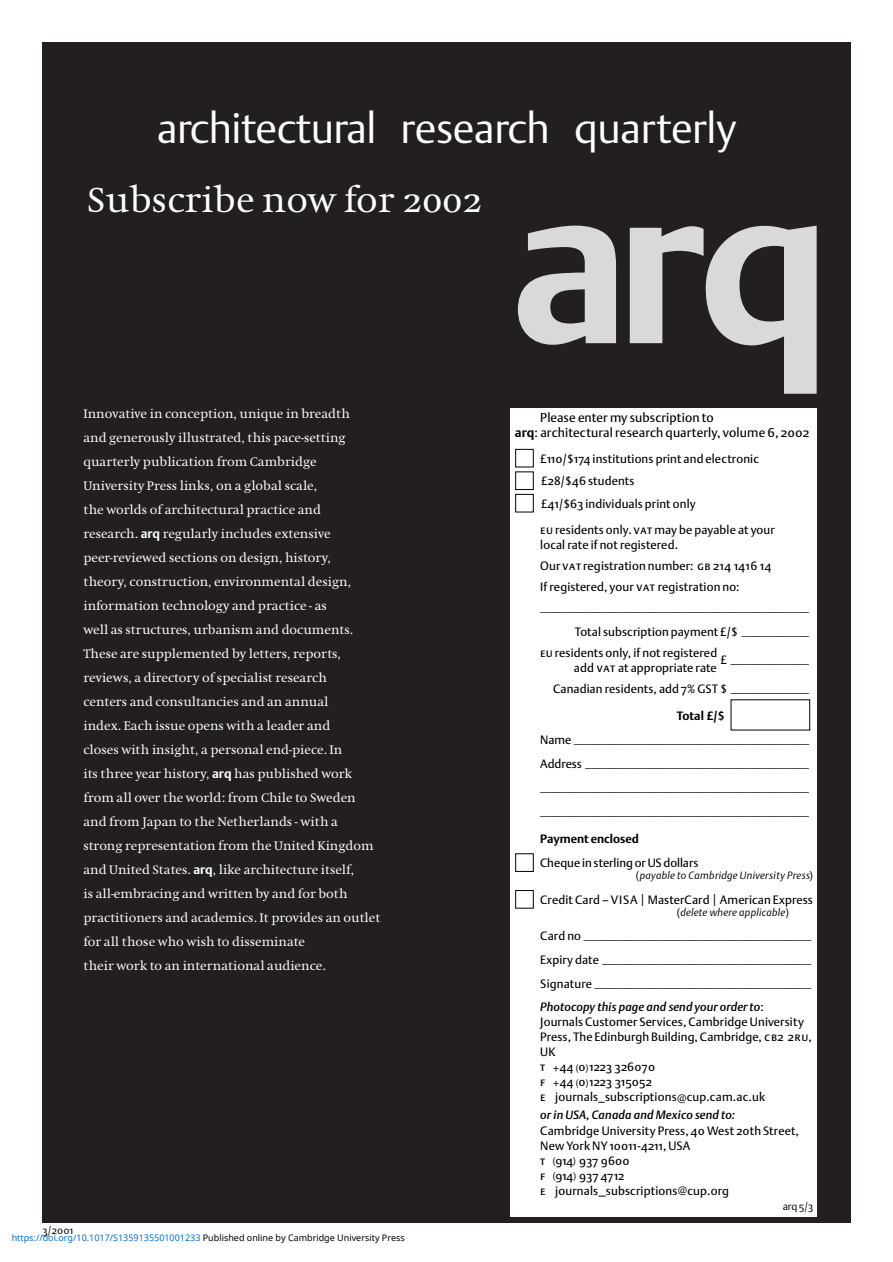
<style>
.page{position:relative;width:893px;height:1262px;background:#fff}
.page>*{position:absolute;margin:0;border:0;box-sizing:border-box;transform-origin:0 0}
.t1{font:700 223.5px "DTL Argo ST";color:#d9d9d9}
.t2{font:42px "DTL Argo ST Light";letter-spacing:-.01em;color:#fff}
.t3{font:36px "Hollander";letter-spacing:.005em;color:#fff}
.t4{font:12.75px/24px "Hollander";color:#fff}
.t5{font:12.75px/15px "DTL Argo ST";letter-spacing:.01em;color:#000}
.t6{font:12px/15px "DTL Argo ST";letter-spacing:.01em;color:#000}
.t7{font:italic 12px "DTL Argo ST Medium";letter-spacing:.015em;color:#000}
.t8{font:700 12px "DTL Argo ST";color:#000}
.t9{font:italic 10.5px "DTL Argo T Light";letter-spacing:.025em;color:#000}
.t10{font:10.5px "DTL Argo ST Light";letter-spacing:.015em;color:#000}
.t11{font:9px "DTL Argo ST Light";color:#000}
.t12{font:9px "Noto Sans";color:#0172cf}
.s1{font-family:"Hollander SC"}
.s2{font-family:"DTL Argo ST";font-weight:700}
.s3{color:#000}
.s4{font-weight:700}
.s5{color:#fff}
.s6{font-family:"DTL Argo T Caps"}
.s7{font-family:"DTL Argo ST Light";font-style:normal}
.s8{font-family:"Hollander"}
.s9{font-family:"DTL Argo ST";font-style:normal}
.s10{font-family:"DTL Argo ST Light"}
.s11{font-family:"DTL Argo ST Light";font-size:9px}
</style>
<div class="page">
<div style="left:43px;top:43px;width:807px;height:1179px;background:#231f20"></div>
<div style="left:510px;top:408px;width:307px;height:808px;background:#fff"></div>
<h2 class="t2" style="left:157px;top:113px;width:581px">architectural research quarterly</h2>
<h3 class="t3" style="left:87px;top:186px;width:396px">Subscribe now for <span class="s1">2002</span></h3>
<p class="t4" style="left:83px;top:403px;width:298px">Innovative in conception, unique in breadth<br>and generously illustrated, this pace-setting quarterly publication from Cambridge University Press links, on a global scale,<br>the worlds of architectural practice and<br>research. <span class="s2">arq</span> regularly includes extensive peer-reviewed sections on design, history,<br>theory, construction, environmental design, information technology and practice - as<br>well as structures, urbanism and documents.<br>These are supplemented by letters, reports, reviews, a directory of specialist research<br>centers and consultancies and an annual<br>index. Each issue opens with a leader and<br>closes with insight, a personal end-piece. In<br>its three year history, <span class="s2">arq</span> has published work from all over the world: from Chile to Sweden and from Japan to the Netherlands - with a strong representation from the United Kingdom and United States. <span class="s2">arq</span>, like architecture itself,<br>is all-embracing and written by and for both practitioners and academics. It provides an outlet for all those who wish to disseminate<br>their work to an international audience.</p>
<p class="t10" style="left:43px;top:1226px;width:32px">3/2001</p>
<p class="t12" style="left:12px;top:1230px;width:394px">https://doi.org/10.1017/S1359135501001233 <span class="s3">Published online by Cambridge University Press</span></p>
<h1 class="t1" style="left:510px;top:184px;width:322px">arq</h1>
<p class="t5" style="left:514px;top:412px;width:296px;text-indent:26px">Please enter my subscription to<br><span class="s4">arq</span>: architectural research quarterly, volume 6, 2002</p>
<p class="t6" style="left:514px;top:452px;width:246px"><span class="s5">■</span> £110/$174 institutions print and electronic</p>
<p class="t6" style="left:514px;top:475px;width:121px"><span class="s5">■</span> £28/$46 students</p>
<p class="t6" style="left:540px;top:492px;width:236px;line-height:25.5px;text-indent:-26px"><span class="s5">■</span> £41/$63 individuals print only<br><span class="s6">eu</span> residents only. <span class="s6">vat</span> may be payable at your</p>
<p class="t6" style="left:540px;top:535px;width:233px;line-height:21px">local rate if not registered.<br>Our <span class="s6">vat</span> registration number: <span class="s6">gb</span> 214 1416 14<br>If registered, your <span class="s6">vat</span> registration no:</p>
<p class="t11" style="left:540px;top:608px;width:271px">– – – – – – – – – – – – – – – – – – – – – – – – – – – – – – – – – – – – – – – – – – – – – – – – – – – – – – – – – – – – – – – – – – – – – – – –</p>
<p class="t6" style="left:540px;top:622px;width:271px;line-height:21px;text-indent:34px">Total subscription payment £/$ <sub>–</sub> <sub>–</sub> <sub>–</sub> <sub>–</sub> <sub>–</sub> <sub>–</sub> <sub>–</sub> <sub>–</sub> <sub>–</sub> <sub>–</sub> <sub>–</sub> <sub>–</sub> <sub>–</sub> <sub>–</sub> <sub>–</sub> <sub>–</sub> <sub>–</sub> <sub>– </sub><span class="s6">eu</span> residents only, if not registered</p>
<p class="t6" style="left:574px;top:661px;width:144px">add <span class="s6">vat</span> at appropriate rate</p>
<p class="t11" style="left:720px;top:660px;width:91px"><sup>£</sup> – – – – – – – – – – – – – – – – – – – – –</p>
<p class="t6" style="left:553px;top:682px;width:258px">Canadian residents, add 7% GST $ <sub>–</sub> <sub>–</sub> <sub>–</sub> <sub>–</sub> <sub>–</sub> <sub>–</sub> <sub>–</sub> <sub>–</sub> <sub>–</sub> <sub>–</sub> <sub>–</sub> <sub>–</sub> <sub>–</sub> <sub>–</sub> <sub>–</sub> <sub>–</sub> <sub>–</sub> <sub>–</sub> <sub>–</sub> <sub>–</sub> <sub>–</sub></p>
<p class="t8" style="left:676px;top:711px;width:49px">Total £/$</p>
<p class="t11" style="left:540px;top:740px;width:271px"><sup>Name</sup> – – – – – – – – – – – – – – – – – – – – – – – – – – – – – – – – – – – – – – – – – – – – – – – – – – – – – – – – – – – – – – –</p>
<p class="t11" style="left:540px;top:764px;width:271px"><sup>Address</sup> – – – – – – – – – – – – – – – – – – – – – – – – – – – – – – – – – – – – – – – – – – – – – – – – – – – – – – – – – – – –</p>
<p class="t11" style="left:540px;top:788px;width:271px">– – – – – – – – – – – – – – – – – – – – – – – – – – – – – – – – – – – – – – – – – – – – – – – – – – – – – – – – – – – – – – – – – – – – – – – –</p>
<p class="t11" style="left:540px;top:812px;width:271px">– – – – – – – – – – – – – – – – – – – – – – – – – – – – – – – – – – – – – – – – – – – – – – – – – – – – – – – – – – – – – – – – – – – – – – – –</p>
<p class="t8" style="left:540px;top:834px;width:100px">Payment enclosed</p>
<p class="t6" style="left:514px;top:857px;width:185px"><span class="s5">■</span> Cheque in sterling or US dollars</p>
<p class="t9" style="left:636px;top:872px;width:179px"><span class="s7">(</span>payable to Cambridge University Press<span class="s7">)</span></p>
<p class="t6" style="left:514px;top:893px;width:300px"><span class="s5">■</span> Credit Card – VISA <span class="s8">|</span> MasterCard <span class="s8">|</span> American Express</p>
<p class="t9" style="left:676px;top:908px;width:114px"><span class="s7">(</span>delete where applicable<span class="s7">)</span></p>
<p class="t11" style="left:540px;top:936px;width:273px"><sup>Card</sup> <sup>no</sup> – – – – – – – – – – – – – – – – – – – – – – – – – – – – – – – – – – – – – – – – – – – – – – – – – – – – – – – – – – – – –</p>
<p class="t11" style="left:540px;top:960px;width:273px"><sup>Expiry</sup> <sup>date</sup> – – – – – – – – – – – – – – – – – – – – – – – – – – – – – – – – – – – – – – – – – – – – – – – – – – – – – – – –</p>
<p class="t11" style="left:540px;top:984px;width:273px"><sup>Signature</sup> – – – – – – – – – – – – – – – – – – – – – – – – – – – – – – – – – – – – – – – – – – – – – – – – – – – – – – – – – –</p>
<p class="t7" style="left:540px;top:1003px;width:225px">Photocopy this page and send your order to<span class="s9">:</span></p>
<p class="t6" style="left:540px;top:1016px;width:273px">Journals Customer Services, Cambridge University<br>Press, The Edinburgh Building, Cambridge, <span class="s6">cb</span>2 2<span class="s6">ru</span>,<br>UK<br><span class="s6">t</span> <span class="s10">+</span>44 <span class="s11">(</span>0<span class="s11">)</span>1223 326070<br><span class="s6">f</span> <span class="s10">+</span>44 <span class="s11">(</span>0<span class="s11">)</span>1223 315052<br><span class="s6">e</span> journals<span class="s10">_</span>subscriptions@cup.cam.ac.uk</p>
<p class="t7" style="left:540px;top:1111px;width:196px">or in USA, Canada and Mexico send to:</p>
<p class="t6" style="left:540px;top:1124px;width:260px">Cambridge University Press, 40 West 20th Street,<br>New York NY 10011-4211, USA<br><span class="s6">t</span> <span class="s11">(</span>914<span class="s11">)</span> 937 9600<br><span class="s6">f</span> <span class="s11">(</span>914<span class="s11">)</span> 937 4712<br><span class="s6">e</span> journals subscriptions@cup.org</p>
<p class="t10" style="left:782px;top:1202px;width:32px">arq 5/3</p>
</div>
